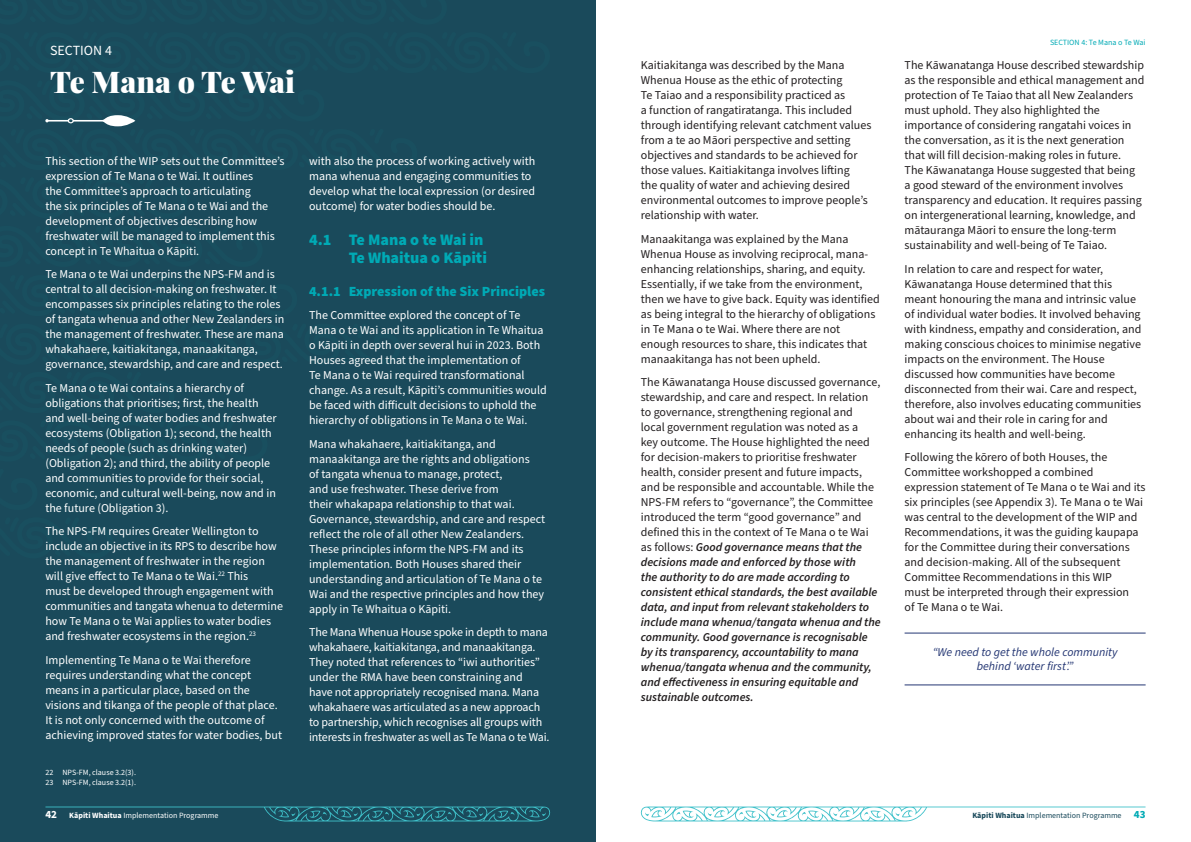
<style>
.page{position:relative;width:1191px;height:842px;background:#fff}
.page>*{position:absolute;margin:0;border:0;box-sizing:border-box;transform-origin:0 0}
._01_title_heading{font:900 30px "Playfair Display";letter-spacing:-.005em;color:#fff}
._05_body_sub{font:900 16px/18px "Source Sans Pro";color:#00aab5;text-align:right}
._09_body_sub_2{font:900 14px "Source Sans Pro";color:#00aab5}
._02_title_sub{font:14px "Source Sans Pro";color:#fff}
.Body_Copy_01{font:12px/15px "Source Sans Pro";color:#231f20}
.Body_reverse{font:12px/15px "Source Sans Pro";color:#fff}
._07_pull_quote{font:italic 12px/14px "Source Sans Pro";color:#243673;text-align:center}
.Footnote{font:8px "Source Sans Pro";color:#fff}
.t1{font:8px "Source Sans Pro";color:#1a4a5b}
.t2{font:8px "Source Sans Pro";color:#00aab5}
.s1{font-weight:600;font-style:italic}
.s2{font-weight:700;font-size:11px}
.s3{font-weight:700}
.s4{font-weight:700;font-size:11px;color:#00aab5}
</style>
<div class="page">
<div style="left:0;top:0;width:595px;height:842px;background:#1a4a5b"></div>
<svg style="left:640px;top:806px;width:505px;height:15px"></svg>
<svg style="left:45px;top:806px;width:506px;height:15px"></svg>
<svg style="left:45px;top:115px;width:91px;height:12px"></svg>
<hr style="left:904px;top:632px;width:241px;height:1px;background:#243673">
<hr style="left:904px;top:684px;width:241px;height:1px;background:#243673">
<p class="_02_title_sub" style="left:50px;top:41px;width:63px">SECTION 4</p>
<p class="_01_title_heading" style="left:50px;top:58px;width:246px">Te Mana o Te Wai</p>
<p class="Body_reverse" style="left:45px;top:154px;width:241px">This section of the WIP sets out the Committee’s expression of Te Mana o te Wai. It outlines<br>the Committee’s approach to articulating<br>the six principles of Te Mana o te Wai and the development of objectives describing how freshwater will be managed to implement this concept in Te Whaitua o Kāpiti.</p>
<p class="Body_reverse" style="left:45px;top:267px;width:240px">Te Mana o te Wai underpins the NPS-FM and is central to all decision-making on freshwater. It encompasses six principles relating to the roles of tangata whenua and other New Zealanders in the management of freshwater. These are mana whakahaere, kaitiakitanga, manaakitanga, governance, stewardship, and care and respect.</p>
<p class="Body_reverse" style="left:45px;top:381px;width:233px">Te Mana o te Wai contains a hierarchy of obligations that prioritises; first, the health and well-being of water bodies and freshwater ecosystems (Obligation 1); second, the health needs of people (such as drinking water) (Obligation 2); and third, the ability of people and communities to provide for their social, economic, and cultural well-being, now and in the future (Obligation 3).</p>
<p class="Body_reverse" style="left:45px;top:524px;width:239px">The NPS-FM requires Greater Wellington to include an objective in its RPS to describe how the management of freshwater in the region will give effect to Te Mana o te Wai.<sup>22</sup> This<br>must be developed through engagement with communities and tangata whenua to determine how Te Mana o te Wai applies to water bodies and freshwater ecosystems in the region.<sup>23</sup></p>
<p class="Body_reverse" style="left:45px;top:653px;width:238px">Implementing Te Mana o te Wai therefore requires understanding what the concept means in a particular place, based on the visions and tikanga of the people of that place.<br>It is not only concerned with the outcome of achieving improved states for water bodies, but</p>
<p class="Footnote" style="left:45px;top:767px;width:92px">22 NPS-FM, clause 3.2(3).</p>
<p class="Footnote" style="left:45px;top:777px;width:92px">23 NPS-FM, clause 3.2(1).</p>
<p class="Body_reverse" style="left:309px;top:154px;width:228px">with also the process of working actively with mana whenua and engaging communities to develop what the local expression (or desired outcome) for water bodies should be.</p>
<p class="_05_body_sub" style="left:309px;top:231px;width:179px">4.1 Te Mana o te Wai in<br>Te Whaitua o Kāpiti</p>
<p class="_09_body_sub_2" style="left:309px;top:281px;width:237px">4.1.1 Expression of the Six Principles</p>
<p class="Body_reverse" style="left:309px;top:308px;width:239px">The Committee explored the concept of Te Mana o te Wai and its application in Te Whaitua o Kāpiti in depth over several hui in 2023. Both Houses agreed that the implementation of<br>Te Mana o te Wai required transformational change. As a result, Kāpiti’s communities would be faced with difficult decisions to uphold the hierarchy of obligations in Te Mana o te Wai.</p>
<p class="Body_reverse" style="left:309px;top:437px;width:237px">Mana whakahaere, kaitiakitanga, and manaakitanga are the rights and obligations<br>of tangata whenua to manage, protect,<br>and use freshwater. These derive from<br>their whakapapa relationship to that wai.<br>Governance, stewardship, and care and respect reflect the role of all other New Zealanders.<br>These principles inform the NPS-FM and its implementation. Both Houses shared their understanding and articulation of Te Mana o te Wai and the respective principles and how they apply in Te Whaitua o Kāpiti.</p>
<p class="Body_reverse" style="left:309px;top:625px;width:242px">The Mana Whenua House spoke in depth to mana whakahaere, kaitiakitanga, and manaakitanga.<br>They noted that references to “iwi authorities” under the RMA have been constraining and<br>have not appropriately recognised mana. Mana whakahaere was articulated as a new approach to partnership, which recognises all groups with interests in freshwater as well as Te Mana o te Wai.</p>
<p class="Body_Copy_01" style="left:641px;top:58px;width:232px">Kaitiakitanga was described by the Mana Whenua House as the ethic of protecting<br>Te Taiao and a responsibility practiced as<br>a function of rangatiratanga. This included through identifying relevant catchment values from a te ao Māori perspective and setting objectives and standards to be achieved for those values. Kaitiakitanga involves lifting<br>the quality of water and achieving desired environmental outcomes to improve people’s relationship with water.</p>
<p class="Body_Copy_01" style="left:641px;top:231px;width:240px">Manaakitanga was explained by the Mana Whenua House as involving reciprocal, mana&shy;enhancing relationships, sharing, and equity.<br>Essentially, if we take from the environment, then we have to give back. Equity was identified as being integral to the hierarchy of obligations in Te Mana o te Wai. Where there are not enough resources to share, this indicates that manaakitanga has not been upheld.</p>
<p class="Body_Copy_01" style="left:641px;top:375px;width:241px">The Kāwanatanga House discussed governance, stewardship, and care and respect. In relation to governance, strengthening regional and<br>local government regulation was noted as a<br>key outcome. The House highlighted the need for decision-makers to prioritise freshwater health, consider present and future impacts, and be responsible and accountable. While the NPS-FM refers to “governance”, the Committee introduced the term “good governance” and defined this in the context of Te Mana o te Wai as follows: <span class="s1">Good governance means that the decisions made and enforced by those with<br>the authority to do are made according to consistent ethical standards, the best available data, and input from relevant stakeholders to include mana whenua/tangata whenua and the community. Good governance is recognisable by its transparency, accountability to mana whenua/tangata whenua and the community, and effectiveness in ensuring equitable and sustainable outcomes.</span></p>
<p class="t2" style="left:1050px;top:37px;width:97px">SECTION 4: Te Mana o Te Wai</p>
<p class="Body_Copy_01" style="left:904px;top:58px;width:241px">The Kāwanatanga House described stewardship as the responsible and ethical management and protection of Te Taiao that all New Zealanders must uphold. They also highlighted the importance of considering rangatahi voices in the conversation, as it is the next generation that will fill decision-making roles in future.<br>The Kāwanatanga House suggested that being<br>a good steward of the environment involves transparency and education. It requires passing on intergenerational learning, knowledge, and mātauranga Māori to ensure the long-term sustainability and well-being of Te Taiao.</p>
<p class="Body_Copy_01" style="left:904px;top:261px;width:238px">In relation to care and respect for water, Kāwanatanga House determined that this meant honouring the mana and intrinsic value of individual water bodies. It involved behaving with kindness, empathy and consideration, and making conscious choices to minimise negative impacts on the environment. The House discussed how communities have become disconnected from their wai. Care and respect, therefore, also involves educating communities about wai and their role in caring for and enhancing its health and well-being.</p>
<p class="Body_Copy_01" style="left:904px;top:450px;width:242px">Following the kōrero of both Houses, the Committee workshopped a combined expression statement of Te Mana o te Wai and its six principles (see Appendix 3). Te Mana o te Wai was central to the development of the WIP and Recommendations, it was the guiding kaupapa for the Committee during their conversations and decision-making. All of the subsequent Committee Recommendations in this WIP<br>must be interpreted through their expression<br>of Te Mana o te Wai.</p>
<p class="_07_pull_quote" style="left:932px;top:646px;width:186px">“We need to get the whole community behind ‘water first’.”</p>
<p class="Footnote" style="left:45px;top:810px;width:175px"><span class="s2">42</span> <span class="s3">Kāpiti Whaitua</span> Implementation Programme</p>
<p class="t1" style="left:972px;top:810px;width:175px"><span class="s3">Kāpiti Whaitua</span> Implementation Programme <span class="s4">43</span></p>
</div>
